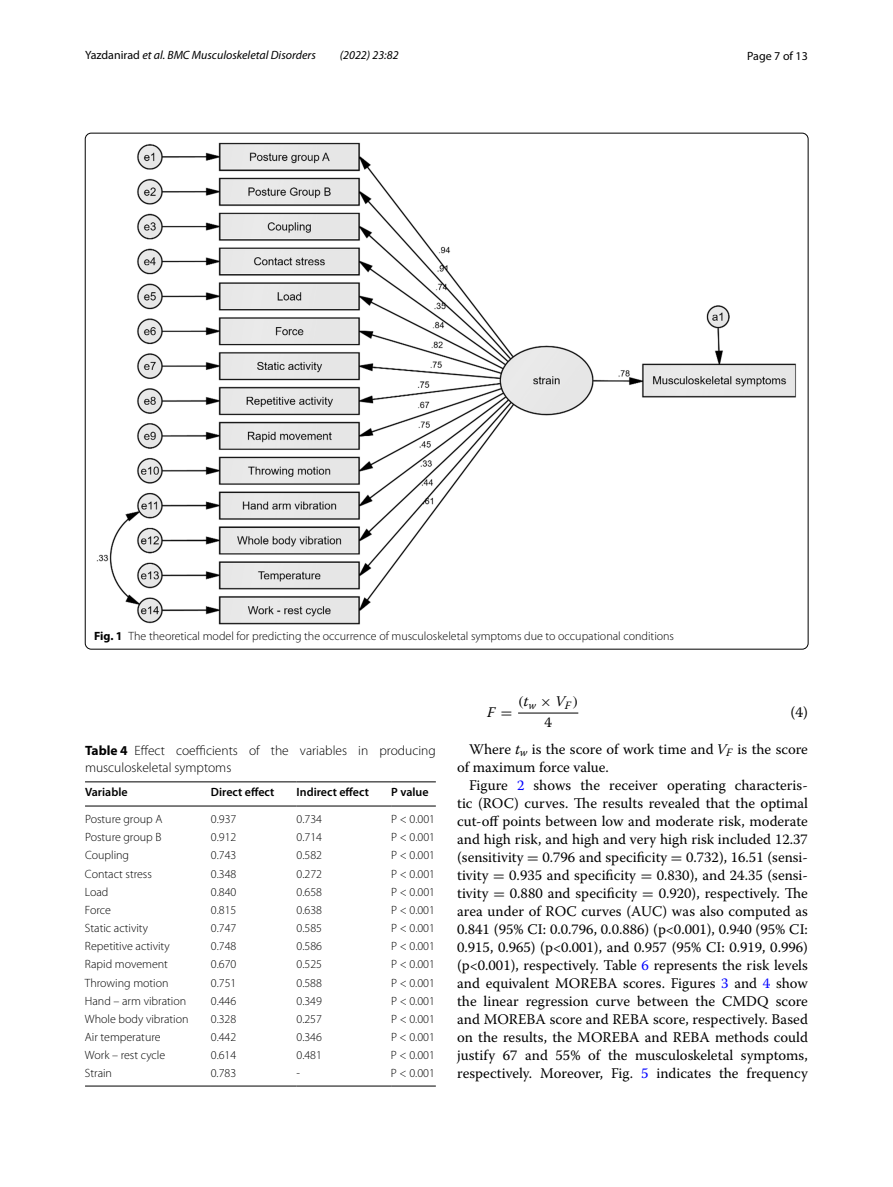
<style>
.page{position:relative;width:893px;height:1187px;background:#fff}
.page>*{position:absolute;margin:0;border:0;box-sizing:border-box;transform-origin:0 0}
.t1{font:15px "Warnock Pro";color:#000}
.t2{font:14.7px/18px "Warnock Pro";color:#000}
.t3{font:14.7px "MTMI3";color:#000}
.t4{font:14.7px "Warnock Pro It 10";color:#000}
.t5{font:14.7px "Warnock Pro Regular 7";color:#000}
.t6{font:300 13.5px/16.5px "Myriad Pro";color:#000}
.t7{font:300 12px "Myriad Pro";color:#000}
.t8{font:italic 12px "Myriad Pro";color:#000}
.t9{font:600 12px "Myriad Pro";color:#000}
.t10{font:12px "Myriad Pro";color:#000}
.s1{font-style:normal}
.s2{font-weight:700}
.s3{font-family:"Warnock Pro It 10"}
.s4{font-family:"MTSYN5"}
.s5{font-family:"Warnock Pro It 8"}
.s6{font-family:"Warnock Pro It 9"}
.s7{color:#00f}
.s8{font-family:"MTSY"}
</style>
<div class="page">
<hr style="left:518px;top:712px;width:60px;height:1px;background:#000">
<img style="left:96px;top:142px;width:700px;height:482px">
<hr style="left:85px;top:781px;width:126px;height:1px;background:#000">
<hr style="left:85px;top:805px;width:126px;height:1px;background:#000">
<hr style="left:211px;top:781px;width:86px;height:1px;background:#000">
<hr style="left:211px;top:805px;width:86px;height:1px;background:#000">
<hr style="left:297px;top:781px;width:94px;height:1px;background:#000">
<hr style="left:297px;top:805px;width:94px;height:1px;background:#000">
<hr style="left:391px;top:781px;width:45px;height:1px;background:#000">
<hr style="left:391px;top:805px;width:45px;height:1px;background:#000">
<hr style="left:85px;top:1085px;width:126px;height:1px;background:#000">
<hr style="left:211px;top:1085px;width:86px;height:1px;background:#000">
<hr style="left:297px;top:1085px;width:94px;height:1px;background:#000">
<hr style="left:391px;top:1085px;width:45px;height:1px;background:#000">
<p class="t8" style="left:85px;top:48px;width:232px"><span class="s1">Yazdanirad</span> et al. BMC Musculoskeletal Disorders</p>
<p class="t8" style="left:340px;top:48px;width:60px">(2022) 23:82</p>
<p class="t10" style="left:747px;top:48px;width:62px">Page 7 of 13</p>
<p class="t7" style="left:94px;top:629px;width:581px"><span class="s2">Fig. 1</span> The theoretical model for predicting the occurrence of musculoskeletal symptoms due to occupational conditions</p>
<p class="t6" style="left:85px;top:742px;width:352px"><span class="s2">Table 4</span> Effect coefficients of the variables in producing musculoskeletal symptoms</p>
<p class="t9" style="left:85px;top:784px;width:44px">Variable</p>
<p class="t9" style="left:211px;top:784px;width:65px">Direct effect</p>
<p class="t9" style="left:297px;top:784px;width:74px">Indirect effect</p>
<p class="t9" style="left:391px;top:784px;width:39px">P value</p>
<p class="t7" style="left:85px;top:812px;width:79px">Posture group A</p>
<p class="t7" style="left:211px;top:812px;width:27px">0.937</p>
<p class="t7" style="left:297px;top:812px;width:27px">0.734</p>
<p class="t7" style="left:391px;top:812px;width:45px">P &lt; 0.001</p>
<p class="t7" style="left:85px;top:830px;width:78px">Posture group B</p>
<p class="t7" style="left:211px;top:830px;width:27px">0.912</p>
<p class="t7" style="left:297px;top:830px;width:27px">0.714</p>
<p class="t7" style="left:391px;top:830px;width:45px">P &lt; 0.001</p>
<p class="t7" style="left:85px;top:848px;width:46px">Coupling</p>
<p class="t7" style="left:211px;top:848px;width:27px">0.743</p>
<p class="t7" style="left:297px;top:848px;width:27px">0.582</p>
<p class="t7" style="left:391px;top:848px;width:45px">P &lt; 0.001</p>
<p class="t7" style="left:85px;top:867px;width:68px">Contact stress</p>
<p class="t7" style="left:211px;top:867px;width:27px">0.348</p>
<p class="t7" style="left:297px;top:867px;width:27px">0.272</p>
<p class="t7" style="left:391px;top:867px;width:45px">P &lt; 0.001</p>
<p class="t7" style="left:85px;top:885px;width:25px">Load</p>
<p class="t7" style="left:211px;top:885px;width:27px">0.840</p>
<p class="t7" style="left:297px;top:885px;width:27px">0.658</p>
<p class="t7" style="left:391px;top:885px;width:45px">P &lt; 0.001</p>
<p class="t7" style="left:85px;top:903px;width:28px">Force</p>
<p class="t7" style="left:211px;top:903px;width:27px">0.815</p>
<p class="t7" style="left:297px;top:903px;width:27px">0.638</p>
<p class="t7" style="left:391px;top:903px;width:45px">P &lt; 0.001</p>
<p class="t7" style="left:85px;top:921px;width:65px">Static activity</p>
<p class="t7" style="left:211px;top:921px;width:27px">0.747</p>
<p class="t7" style="left:297px;top:921px;width:27px">0.585</p>
<p class="t7" style="left:391px;top:921px;width:45px">P &lt; 0.001</p>
<p class="t7" style="left:85px;top:939px;width:86px">Repetitive activity</p>
<p class="t7" style="left:211px;top:939px;width:27px">0.748</p>
<p class="t7" style="left:297px;top:939px;width:27px">0.586</p>
<p class="t7" style="left:391px;top:939px;width:45px">P &lt; 0.001</p>
<p class="t7" style="left:85px;top:957px;width:85px">Rapid movement</p>
<p class="t7" style="left:211px;top:957px;width:27px">0.670</p>
<p class="t7" style="left:297px;top:957px;width:27px">0.525</p>
<p class="t7" style="left:391px;top:957px;width:45px">P &lt; 0.001</p>
<p class="t7" style="left:85px;top:975px;width:85px">Throwing motion</p>
<p class="t7" style="left:211px;top:975px;width:27px">0.751</p>
<p class="t7" style="left:297px;top:975px;width:27px">0.588</p>
<p class="t7" style="left:391px;top:975px;width:45px">P &lt; 0.001</p>
<p class="t7" style="left:85px;top:994px;width:103px">Hand – arm vibration</p>
<p class="t7" style="left:211px;top:994px;width:27px">0.446</p>
<p class="t7" style="left:296px;top:994px;width:27px">0.349</p>
<p class="t7" style="left:391px;top:994px;width:45px">P &lt; 0.001</p>
<p class="t7" style="left:85px;top:1012px;width:105px">Whole body vibration</p>
<p class="t7" style="left:211px;top:1012px;width:27px">0.328</p>
<p class="t7" style="left:296px;top:1012px;width:27px">0.257</p>
<p class="t7" style="left:391px;top:1012px;width:45px">P &lt; 0.001</p>
<p class="t7" style="left:85px;top:1030px;width:77px">Air temperature</p>
<p class="t7" style="left:211px;top:1030px;width:27px">0.442</p>
<p class="t7" style="left:296px;top:1030px;width:27px">0.346</p>
<p class="t7" style="left:391px;top:1030px;width:45px">P &lt; 0.001</p>
<p class="t7" style="left:85px;top:1048px;width:82px">Work – rest cycle</p>
<p class="t7" style="left:211px;top:1048px;width:27px">0.614</p>
<p class="t7" style="left:296px;top:1048px;width:27px">0.481</p>
<p class="t7" style="left:391px;top:1048px;width:45px">P &lt; 0.001</p>
<p class="t7" style="left:85px;top:1066px;width:29px">Strain</p>
<p class="t7" style="left:211px;top:1066px;width:27px">0.783</p>
<p class="t7" style="left:296px;top:1066px;width:5px">-</p>
<p class="t7" style="left:391px;top:1066px;width:45px">P &lt; 0.001</p>
<p class="t3" style="left:518px;top:696px;width:62px">(<span class="s3">t</span><sub>w</sub> <span class="s4">×</span> <span class="s3">V</span><sub>F</sub>)</p>
<p class="t5" style="left:544px;top:713px;width:9px">4</p>
<p class="t4" style="left:487px;top:703px;width:26px">F <span class="s4">=</span></p>
<p class="t1" style="left:791px;top:703px;width:19px">(4)</p>
<p class="t2" style="left:457px;top:740px;width:352px;text-indent:12px">Where <span class="s5">t</span><sub>w</sub> is the score of work time and <span class="s6">V</span><sub>F</sub> is the score of maximum force value.</p>
<p class="t2" style="left:457px;top:776px;width:352px;text-align:justify;text-indent:12px">Figure <span class="s7">2</span> shows the receiver operating characteris&shy;tic (ROC) curves. The results revealed that the optimal cut-off points between low and moderate risk, moderate and high risk, and high and very high risk included 12.37 (sensitivity <span class="s8">=</span> 0.796 and specificity <span class="s8">=</span> 0.732), 16.51 (sensi&shy;tivity <span class="s8">=</span> 0.935 and specificity <span class="s8">=</span> 0.830), and 24.35 (sensi&shy;tivity <span class="s8">=</span> 0.880 and specificity <span class="s8">=</span> 0.920), respectively. The area under of ROC curves (AUC) was also computed as 0.841 (95% CI: 0.0.796, 0.0.886) (p&lt;0.001), 0.940 (95% CI:<br>0.915, 0.965) (p&lt;0.001), and 0.957 (95% CI: 0.919, 0.996) (p&lt;0.001), respectively. Table <span class="s7">6</span> represents the risk levels and equivalent MOREBA scores. Figures <span class="s7">3</span> and <span class="s7">4</span> show the linear regression curve between the CMDQ score and MOREBA score and REBA score, respectively. Based on the results, the MOREBA and REBA methods could justify 67 and 55% of the musculoskeletal symptoms, respectively. Moreover, Fig. <span class="s7">5</span> indicates the frequency</p>
</div>
